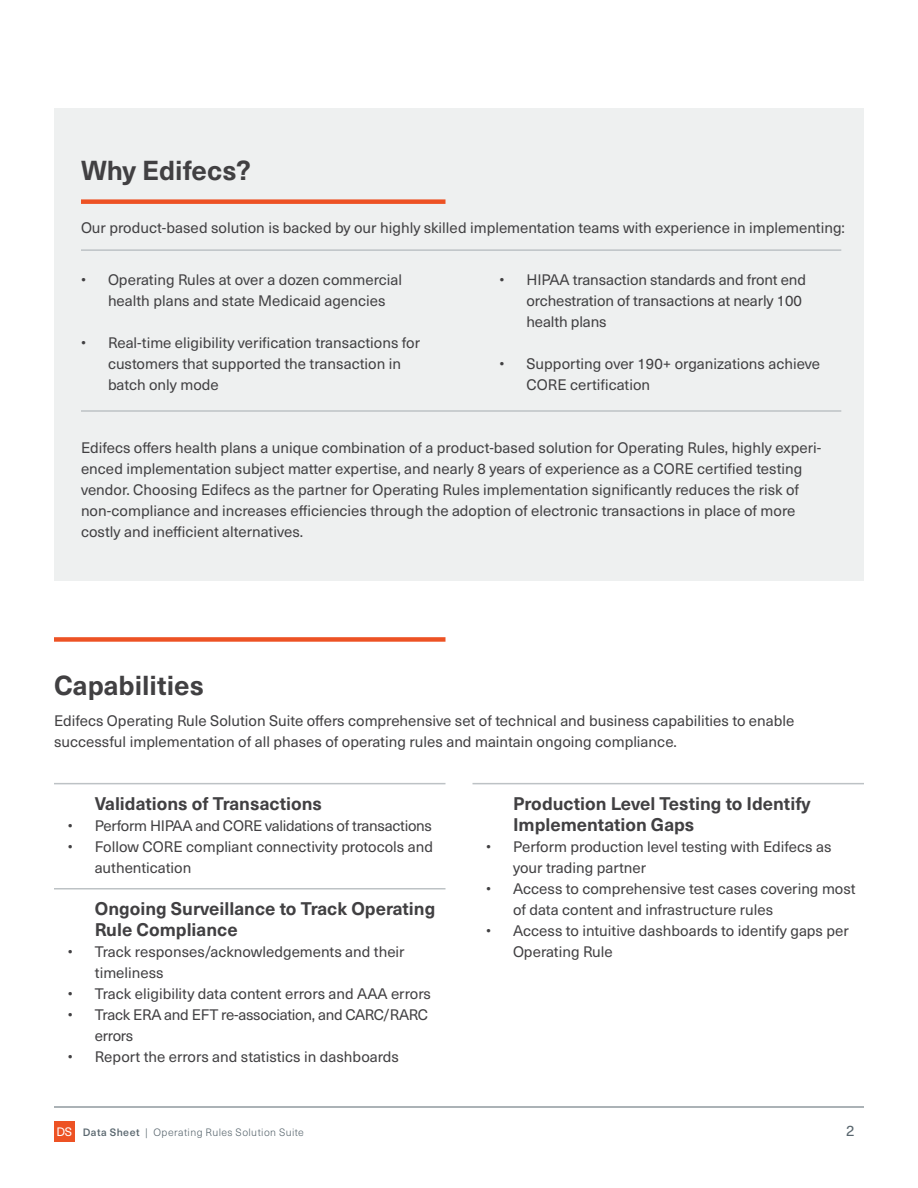
<style>
.page{position:relative;width:918px;height:1188px;background:#fff}
.page>*{position:absolute;margin:0;border:0;box-sizing:border-box;transform-origin:0 0}
.t1{font:700 27px "Neue Haas Unica Pro";color:#414042}
.t2{font:700 18px/21px "Neue Haas Unica Pro";color:#414042}
.t3{font:15px/21px "Neue Haas Unica Pro";color:#414042}
.t4{font:15px/21px "Neue Haas Unica Pro";letter-spacing:-.02em;color:#414042}
.t5{font:15px "Neue Haas Unica Pro";color:#59666e}
.t6{font:300 10.5px "Neue Haas Unica Pro";letter-spacing:.04em;color:#59666e}
.s1{font-weight:400;font-size:12px;color:#fff}
.s2{font-weight:500}
</style>
<div class="page">
<hr style="left:54px;top:1107px;width:810px;height:1px;background:#59666e">
<div style="left:54px;top:1121px;width:21px;height:21px;background:#ed5224"></div>
<div style="left:54px;top:108px;width:810px;height:472px;background:#eef0f0"></div>
<div style="left:54px;top:637px;width:392px;height:5px;background:#ed5224"></div>
<hr style="left:54px;top:783px;width:392px;height:1px;background:#bdc2c5">
<hr style="left:54px;top:888px;width:392px;height:2px;background:#bdc2c5">
<hr style="left:472px;top:783px;width:392px;height:1px;background:#bdc2c5">
<div style="left:81px;top:199px;width:365px;height:5px;background:#ed5224"></div>
<hr style="left:81px;top:410px;width:760px;height:2px;background:#bdc2c5">
<hr style="left:81px;top:249px;width:760px;height:2px;background:#bdc2c5">
<h1 class="t1" style="left:81px;top:154px;width:171px">Why Edifecs?</h1>
<p class="t3" style="left:81px;top:217px;width:766px">Our product-based solution is backed by our highly skilled implementation teams with experience in implementing:</p>
<p class="t3" style="left:108px;top:269px;width:296px;text-indent:-27px">• Operating Rules at over a dozen commercial health plans and state Medicaid agencies</p>
<p class="t3" style="left:108px;top:332px;width:314px;text-indent:-27px">• Real-time eligibility verification transactions for customers that supported the transaction in batch only mode</p>
<p class="t3" style="left:526px;top:269px;width:281px;text-indent:-27px">• HIPAA transaction standards and front end orchestration of transactions at nearly 100 health plans</p>
<p class="t3" style="left:526px;top:353px;width:295px;text-indent:-27px">• Supporting over 190+ organizations achieve<br>CORE certification</p>
<p class="t3" style="left:81px;top:437px;width:742px">Edifecs offers health plans a unique combination of a product-based solution for Operating Rules, highly experi&shy;enced implementation subject matter expertise, and nearly 8 years of experience as a CORE certified testing vendor. Choosing Edifecs as the partner for Operating Rules implementation significantly reduces the risk of non-compliance and increases efficiencies through the adoption of electronic transactions in place of more costly and inefficient alternatives.</p>
<h1 class="t1" style="left:54px;top:668px;width:151px">Capabilities</h1>
<p class="t3" style="left:54px;top:710px;width:742px">Edifecs Operating Rule Solution Suite offers comprehensive set of technical and business capabilities to enable successful implementation of all phases of operating rules and maintain ongoing compliance.</p>
<p class="t2" style="left:95px;top:793px;width:229px">Validations of Transactions</p>
<p class="t4" style="left:68px;top:815px;width:366px">• Perform HIPAA and CORE validations of transactions</p>
<p class="t3" style="left:95px;top:836px;width:340px;text-indent:-27px">• Follow CORE compliant connectivity protocols and authentication</p>
<p class="t2" style="left:95px;top:898px;width:342px">Ongoing Surveillance to Track Operating<br>Rule Compliance</p>
<p class="t3" style="left:95px;top:941px;width:311px;text-indent:-27px">• Track responses/acknowledgements and their timeliness</p>
<p class="t3" style="left:68px;top:983px;width:365px">• Track eligibility data content errors and AAA errors</p>
<p class="t4" style="left:95px;top:1004px;width:335px;text-indent:-27px">• Track ERA and EFT re-association, and CARC/RARC errors</p>
<p class="t3" style="left:68px;top:1046px;width:333px">• Report the errors and statistics in dashboards</p>
<p class="t2" style="left:513px;top:793px;width:299px">Production Level Testing to Identify<br>Implementation Gaps</p>
<p class="t3" style="left:513px;top:836px;width:320px;text-indent:-27px">• Perform production level testing with Edifecs as your trading partner</p>
<p class="t3" style="left:513px;top:878px;width:344px;text-indent:-27px">• Access to comprehensive test cases covering most of data content and infrastructure rules</p>
<p class="t3" style="left:513px;top:920px;width:337px;text-indent:-27px">• Access to intuitive dashboards to identify gaps per<br>Operating Rule</p>
<p class="t6" style="left:56px;top:1126px;width:249px"><span class="s1">DS</span> <span class="s2">Data Sheet</span> | Operating Rules Solution Suite</p>
<p class="t5" style="left:846px;top:1121px;width:10px">2</p>
</div>
